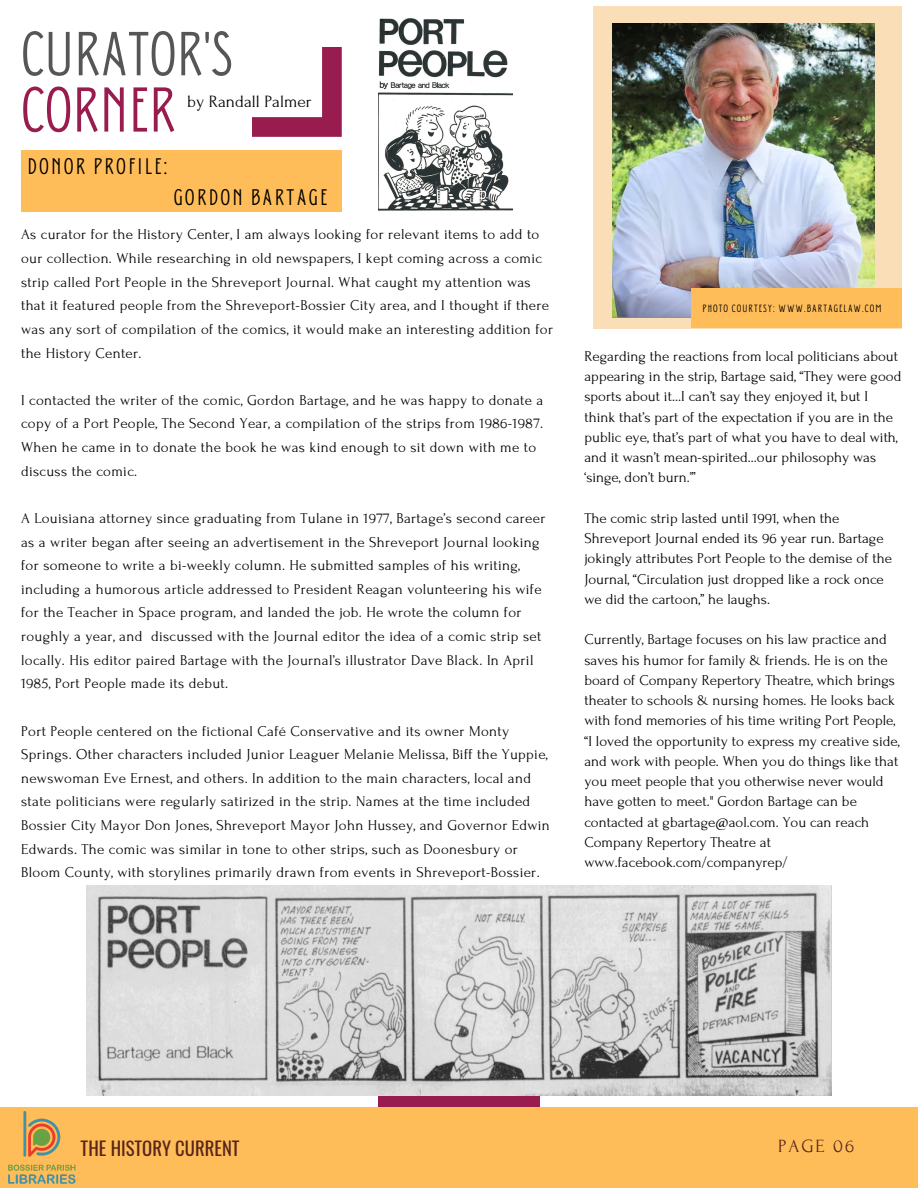
<style>
.page{position:relative;width:918px;height:1188px;background:#fff}
.page>*{position:absolute;margin:0;border:0;box-sizing:border-box;transform-origin:0 0}
.t1{font:63.15px "Donau Uppercase Neue";color:#991c4f}
.t2{font:61.95px "Donau Uppercase Neue";color:#565656}
.t3{font:22.5px "Donau Uppercase Neue";letter-spacing:.1em;color:#000}
.t4{font:18.75px "Oswald";color:#57251b}
.t5{font:18.75px "Forum";letter-spacing:.1em;color:#57251b}
.t6{font:17.25px "Forum";color:#000}
.t7{font:15px/23.7px "Forum";letter-spacing:.02em;color:#000}
.t8{font:15px/20.2px "Forum";color:#000}
.t9{font:10.5px "Donau Uppercase Neue";letter-spacing:.1em;color:#000}
</style>
<div class="page">
<div style="left:378px;top:1095px;width:162px;height:17px;background:#991c4f"></div>
<div style="left:21px;top:150px;width:321px;height:61px;background:#ffbd59"></div>
<div style="left:593px;top:6px;width:309px;height:323px;background:#fadeb7"></div>
<img style="left:379px;top:18px;width:134px;height:193px">
<svg style="left:252px;top:47px;width:90px;height:90px"></svg>
<div style="left:0;top:1107px;width:918px;height:81px;background:#ffbd59"></div>
<img style="left:8px;top:1112px;width:68px;height:72px">
<img style="left:86px;top:886px;width:745px;height:210px">
<img style="left:612px;top:23px;width:262px;height:294px">
<div style="left:691px;top:288px;width:211px;height:40px;background:#ffbd59"></div>
<h2 class="t2" style="left:21px;top:15px;width:213px">CURATOR'S</h2>
<h1 class="t1" style="left:21px;top:71px;width:156px">CORNER</h1>
<p class="t6" style="left:187px;top:92px;width:126px">by Randall Palmer</p>
<h3 class="t3" style="left:27px;top:152px;width:142px">DONOR PROFILE:</h3>
<h3 class="t3" style="left:174px;top:183px;width:155px">GORDON BARTAGE</h3>
<p class="t7" style="left:21px;top:223px;width:533px">As curator for the History Center, I am always looking for relevant items to add to our collection. While researching in old newspapers, I kept coming across a comic strip called Port People in the Shreveport Journal. What caught my attention was that it featured people from the Shreveport-Bossier City area, and I thought if there was any sort of compilation of the comics, it would make an interesting addition for the History Center.</p>
<p class="t7" style="left:21px;top:388px;width:524px">I contacted the writer of the comic, Gordon Bartage, and he was happy to donate a copy of a Port People, The Second Year, a compilation of the strips from 1986-1987.<br>When he came in to donate the book he was kind enough to sit down with me to discuss the comic.</p>
<p class="t7" style="left:21px;top:506px;width:526px">A Louisiana attorney since graduating from Tulane in 1977, Bartage’s second career as a writer began after seeing an advertisement in the Shreveport Journal looking for someone to write a bi-weekly column. He submitted samples of his writing, including a humorous article addressed to President Reagan volunteering his wife for the Teacher in Space program, and landed the job. He wrote the column for roughly a year, and discussed with the Journal editor the idea of a comic strip set locally. His editor paired Bartage with the Journal’s illustrator Dave Black. In April 1985, Port People made its debut.</p>
<p class="t7" style="left:21px;top:719px;width:530px">Port People centered on the fictional Café Conservative and its owner Monty Springs. Other characters included Junior Leaguer Melanie Melissa, Biff the Yuppie, newswoman Eve Ernest, and others. In addition to the main characters, local and state politicians were regularly satirized in the strip. Names at the time included Bossier City Mayor Don Jones, Shreveport Mayor John Hussey, and Governor Edwin Edwards. The comic was similar in tone to other strips, such as Doonesbury or Bloom County, with storylines primarily drawn from events in Shreveport-Bossier.</p>
<p class="t9" style="left:703px;top:301px;width:180px">PHOTO COURTESY: WWW.BARTAGELAW.COM</p>
<p class="t8" style="left:584px;top:346px;width:319px">Regarding the reactions from local politicians about appearing in the strip, Bartage said, “They were good sports about it…I can’t say they enjoyed it, but I think that’s part of the expectation if you are in the public eye, that’s part of what you have to deal with, and it wasn’t mean-spirited…our philosophy was ‘singe, don’t burn.’”</p>
<p class="t8" style="left:584px;top:508px;width:309px">The comic strip lasted until 1991, when the Shreveport Journal ended its 96 year run. Bartage jokingly attributes Port People to the demise of the Journal, “Circulation just dropped like a rock once we did the cartoon,” he laughs.</p>
<p class="t8" style="left:584px;top:630px;width:317px">Currently, Bartage focuses on his law practice and saves his humor for family &amp; friends. He is on the board of Company Repertory Theatre, which brings theater to schools &amp; nursing homes. He looks back with fond memories of his time writing Port People, “I loved the opportunity to express my creative side, and work with people. When you do things like that you meet people that you otherwise never would have gotten to meet." Gordon Bartage can be contacted at gbartage@aol.com. You can reach Company Repertory Theatre at www.facebook.com/companyrep/</p>
<p class="t4" style="left:81px;top:1134px;width:160px">THE HISTORY CURRENT</p>
<p class="t5" style="left:778px;top:1136px;width:77px">PAGE 06</p>
</div>
